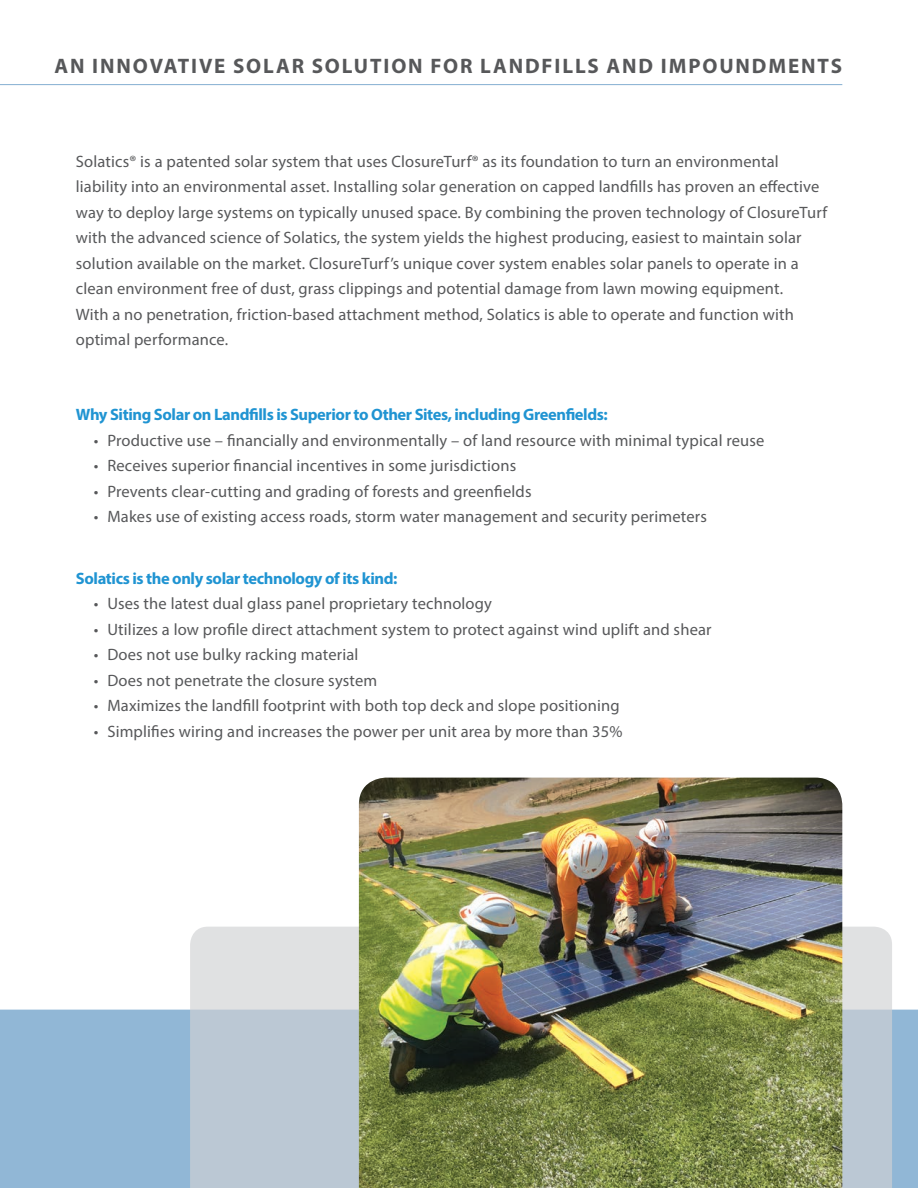
<style>
.page{position:relative;width:918px;height:1188px;background:#fff}
.page>*{position:absolute;margin:0;border:0;box-sizing:border-box;transform-origin:0 0}
.t1{font:700 21px "Myriad Pro";letter-spacing:.09em;color:#57585a}
.Bullets{font:16.5px/25.5px "Myriad Pro";letter-spacing:.01em;color:#57585a}
.t2{font:700 16.5px "Myriad Pro";letter-spacing:-.025em;color:#2094d2}
</style>
<div class="page">
<div style="left:0;top:1010px;width:918px;height:178px;background:#91b7d6"></div>
<svg style="left:190px;top:927px;width:702px;height:261px;background:#c6cfd8"></svg>
<hr style="left:0;top:84px;width:842px;height:1px;background:#91b7d6">
<img style="left:359px;top:778px;width:483px;height:410px">
<p class="t1" style="left:55px;top:52px;width:789px">AN INNOVATIVE SOLAR SOLUTION FOR LANDFILLS AND IMPOUNDMENTS</p>
<p class="Bullets" style="left:76px;top:148px;width:753px">Solatics® is a patented solar system that uses ClosureTurf® as its foundation to turn an environmental liability into an environmental asset. Installing solar generation on capped landfills has proven an effective way to deploy large systems on typically unused space. By combining the proven technology of ClosureTurf with the advanced science of Solatics, the system yields the highest producing, easiest to maintain solar solution available on the market. ClosureTurf’s unique cover system enables solar panels to operate in a clean environment free of dust, grass clippings and potential damage from lawn mowing equipment.<br>With a no penetration, friction-based attachment method, Solatics is able to operate and function with optimal performance.</p>
<p class="t2" style="left:76px;top:404px;width:533px">Why Siting Solar on Landfills is Superior to Other Sites, including Greenfields:</p>
<p class="Bullets" style="left:94px;top:427px;width:672px">• Productive use – financially and environmentally – of land resource with minimal typical reuse</p>
<p class="Bullets" style="left:94px;top:453px;width:424px">• Receives superior financial incentives in some jurisdictions</p>
<p class="Bullets" style="left:94px;top:478px;width:439px">• Prevents clear-cutting and grading of forests and greenfields</p>
<p class="Bullets" style="left:94px;top:504px;width:615px">• Makes use of existing access roads, storm water management and security perimeters</p>
<p class="t2" style="left:76px;top:567px;width:323px">Solatics is the only solar technology of its kind:</p>
<p class="Bullets" style="left:94px;top:591px;width:400px">• Uses the latest dual glass panel proprietary technology</p>
<p class="Bullets" style="left:94px;top:616px;width:619px">• Utilizes a low profile direct attachment system to protect against wind uplift and shear</p>
<p class="Bullets" style="left:94px;top:642px;width:266px">• Does not use bulky racking material</p>
<p class="Bullets" style="left:94px;top:667px;width:285px">• Does not penetrate the closure system</p>
<p class="Bullets" style="left:94px;top:693px;width:527px">• Maximizes the landfill footprint with both top deck and slope positioning</p>
<p class="Bullets" style="left:94px;top:718px;width:530px">• Simplifies wiring and increases the power per unit area by more than 35%</p>
</div>
